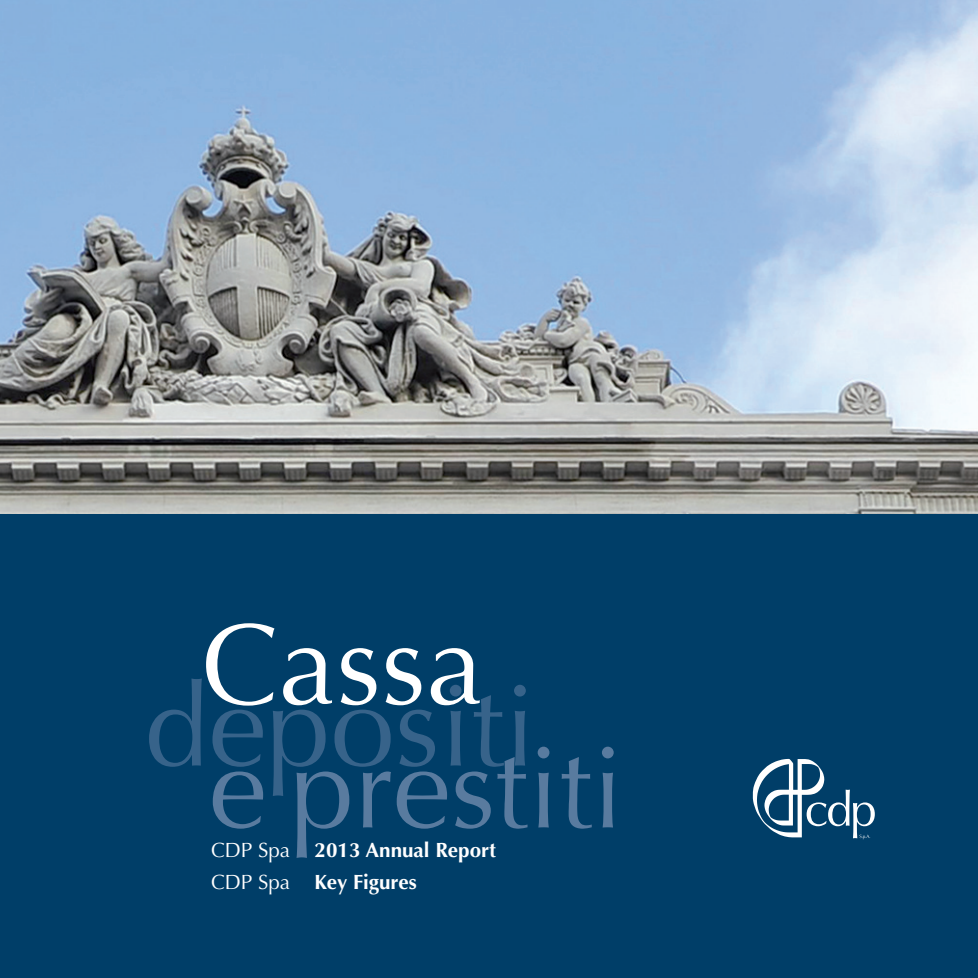
<style>
.page{position:relative;width:978px;height:978px;background:#fff}
.page>*{position:absolute;margin:0;border:0;box-sizing:border-box;transform-origin:0 0}
.t1{font:115.5px "Optima Regular+YCGAWU";color:#597b9f}
.t2{font:115.5px "Optima Regular+YCGAWU";color:#37638a}
.t3{font:115.5px "Optima Regular+YCGAWU";color:#fff}
.t4{font:20.5px/32px "Optima Bold+IBBTLK";color:#fff}
.s1{font-family:"Optima Regular+YCGAWU"}
</style>
<div class="page">
<img style="left:0;top:0;width:978px;height:514px">
<div style="left:0;top:514px;width:978px;height:464px;background:#003e68"></div>
<svg style="left:753px;top:759px;width:122px;height:80px"></svg>
<h1 class="t3" style="left:201px;top:596px;width:284px">Cassa</h1>
<h1 class="t2" style="left:144px;top:658px;width:393px">depositi</h1>
<h1 class="t1" style="left:209px;top:720px;width:417px">e prestiti</h1>
<p class="t4" style="left:211px;top:834px;width:287px"><span class="s1">CDP Spa</span> 2013 Annual Report<br><span class="s1">CDP Spa</span> Key Figures</p>
</div>
